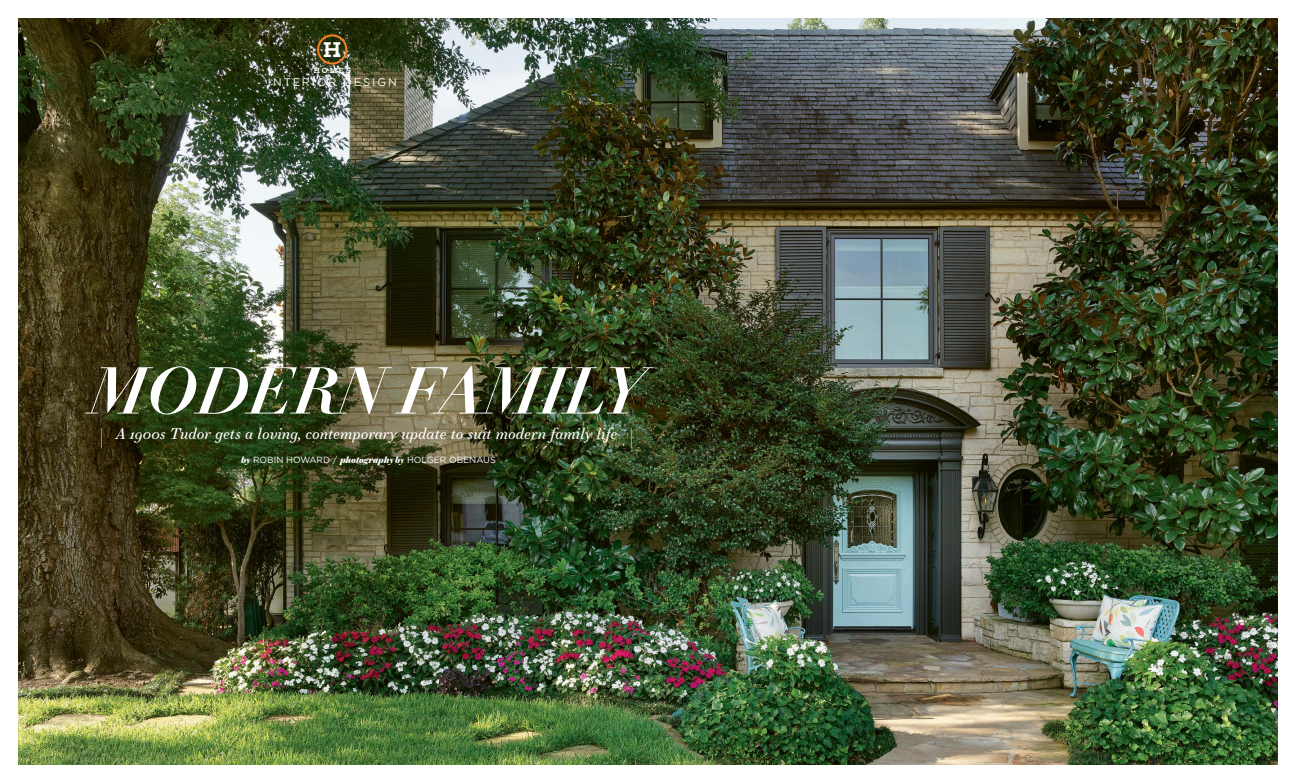
<style>
.page{position:relative;width:1296px;height:783px;background:#fff}
.page>*{position:absolute;margin:0;border:0;box-sizing:border-box;transform-origin:0 0}
.t1{font:italic 700 65px "Didot LT Pro";color:#fff}
.t2{font:500 20px "Salvo Serif";color:#fff}
.t3{font:italic 15px "Essonnes Text";color:#fff}
.t4{font:11px "Gotham";letter-spacing:.18em;color:#fff}
.t5{font:9px "Gotham";color:#fff}
.t6{font:500 7px "Salvo Serif";letter-spacing:.28em;color:#fff}
.s1{font-family:"Austin";font-weight:900;font-style:italic;font-size:9.5px}
</style>
<div class="page">
<img style="left:18px;top:18px;width:1260px;height:747px">
<div style="left:317px;top:34px;width:30px;height:31px;border:2px solid #f58020;border-radius:50%"></div>
<svg style="left:631px;top:428px;width:1px;height:20px"></svg>
<svg style="left:101px;top:428px;width:1px;height:20px"></svg>
<h2 class="t2" style="left:324px;top:35px;width:19px">H</h2>
<p class="t6" style="left:314px;top:65px;width:38px">HOMES</p>
<p class="t4" style="left:268px;top:75px;width:130px">INTERIOR DESIGN</p>
<h1 class="t1" style="left:91px;top:350px;width:556px">MODERN FAMILY</h1>
<p class="t3" style="left:116px;top:423px;width:503px">A 1900s Tudor gets a loving, contemporary update to suit modern family life</p>
<p class="t5" style="left:241px;top:454px;width:256px"><span class="s1">by</span> ROBIN HOWARD / <span class="s1">photography by</span> HOLGER OBENAUS</p>
</div>
